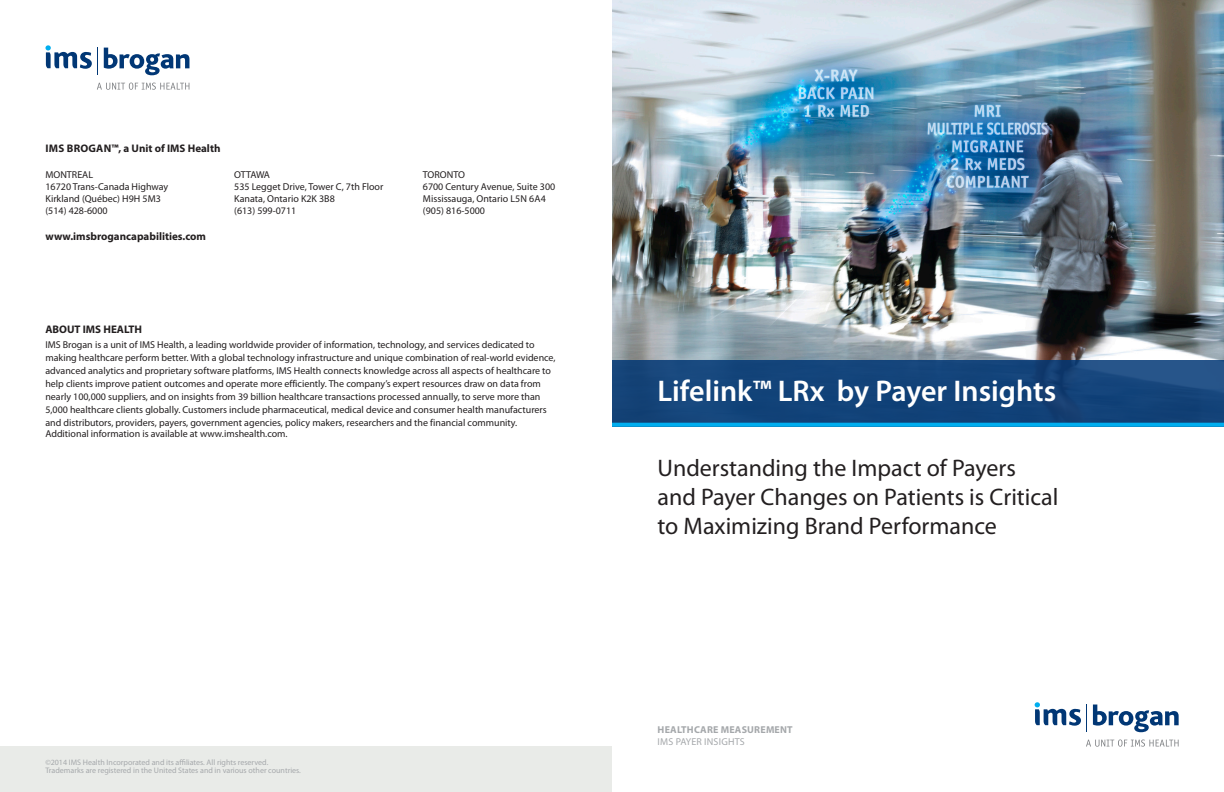
<style>
.page{position:relative;width:1224px;height:792px;background:#fff}
.page>*{position:absolute;margin:0;border:0;box-sizing:border-box;transform-origin:0 0}
.t1{font:600 30px "Myriad Pro";color:#fff}
.t2{font:24px/28.8px "Myriad Pro";color:#231f20}
.t3{font:700 11px "Myriad Pro";color:#231f20}
.TXT_-_Body{font:10px/12px "Myriad Pro";color:#231f20}
.t4{font:700 10px "Myriad Pro";letter-spacing:.02em;color:#a5a8ab}
.t5{font:10px "Myriad Pro";letter-spacing:.02em;color:#a5a8ab}
.t6{font:8px "Myriad Pro";color:#a5a8ab}
</style>
<div class="page">
<img style="left:612px;top:0;width:612px;height:360px">
<svg style="left:612px;top:360px;width:612px;height:63px;background:#14447a"></svg>
<div style="left:0;top:747px;width:612px;height:45px;background:#e9ebe8"></div>
<svg style="left:104px;top:48px;width:85px;height:27px"></svg>
<svg style="left:45px;top:45px;width:53px;height:30px"></svg>
<svg style="left:97px;top:83px;width:92px;height:7px"></svg>
<svg style="left:612px;top:423px;width:612px;height:4px;background:#02a7e7"></svg>
<svg style="left:1093px;top:705px;width:86px;height:27px"></svg>
<svg style="left:1035px;top:702px;width:52px;height:30px"></svg>
<svg style="left:1086px;top:739px;width:93px;height:8px"></svg>
<p class="t3" style="left:46px;top:142px;width:176px">IMS BROGAN™, a Unit of IMS Health</p>
<p class="TXT_-_Body" style="left:45px;top:168px;width:124px">MONTREAL<br>16720 Trans-Canada Highway</p>
<p class="TXT_-_Body" style="left:45px;top:192px;width:117px">Kirkland (Québec) H9H 5M3</p>
<p class="TXT_-_Body" style="left:45px;top:204px;width:64px">(514) 428-6000</p>
<p class="t3" style="left:45px;top:230px;width:162px">www.imsbrogancapabilities.com</p>
<p class="TXT_-_Body" style="left:234px;top:168px;width:37px">OTTAWA</p>
<p class="TXT_-_Body" style="left:234px;top:180px;width:151px">535 Legget Drive, Tower C, 7th Floor</p>
<p class="TXT_-_Body" style="left:234px;top:192px;width:102px">Kanata, Ontario K2K 3B8</p>
<p class="TXT_-_Body" style="left:234px;top:204px;width:64px">(613) 599-0711</p>
<p class="TXT_-_Body" style="left:423px;top:168px;width:44px">TORONTO</p>
<p class="TXT_-_Body" style="left:423px;top:180px;width:134px">6700 Century Avenue, Suite 300<br>Mississauga, Ontario L5N 6A4</p>
<p class="TXT_-_Body" style="left:423px;top:204px;width:64px">(905) 816-5000</p>
<p class="t3" style="left:45px;top:323px;width:98px">ABOUT IMS HEALTH</p>
<p class="TXT_-_Body" style="left:45px;top:339px;width:491px">IMS Brogan is a unit of IMS Health, a leading worldwide provider of information, technology, and services dedicated to</p>
<p class="TXT_-_Body" style="left:45px;top:352px;width:512px">making healthcare perform better. With a global technology infrastructure and unique combination of real-world evidence,</p>
<p class="TXT_-_Body" style="left:45px;top:365px;width:507px">advanced analytics and proprietary software platforms, IMS Health connects knowledge across all aspects of healthcare to</p>
<p class="TXT_-_Body" style="left:45px;top:378px;width:497px">help clients improve patient outcomes and operate more efficiently. The company’s expert resources draw on data from</p>
<p class="TXT_-_Body" style="left:45px;top:391px;width:497px">nearly 100,000 suppliers, and on insights from 39 billion healthcare transactions processed annually, to serve more than</p>
<p class="TXT_-_Body" style="left:45px;top:404px;width:503px">5,000 healthcare clients globally. Customers include pharmaceutical, medical device and consumer health manufacturers</p>
<p class="TXT_-_Body" style="left:45px;top:417px;width:474px">and distributors, providers, payers, government agencies, policy makers, researchers and the financial community.</p>
<p class="TXT_-_Body" style="left:45px;top:428px;width:244px">Additional information is available at www.imshealth.com.</p>
<p class="t6" style="left:45px;top:758px;width:224px">©2014 IMS Health Incorporated and its affiliates. All rights reserved.</p>
<p class="t6" style="left:45px;top:766px;width:257px">Trademarks are registered in the United States and in various other countries.</p>
<p class="t1" style="left:658px;top:374px;width:400px">Lifelink™ LRx by Payer Insights</p>
<p class="t2" style="left:658px;top:454px;width:402px">Understanding the Impact of Payers and Payer Changes on Patients is Critical to Maximizing Brand Performance</p>
<p class="t4" style="left:658px;top:724px;width:137px">HEALTHCARE MEASUREMENT</p>
<p class="t5" style="left:658px;top:737px;width:89px">IMS PAYER INSIGHTS</p>
</div>
